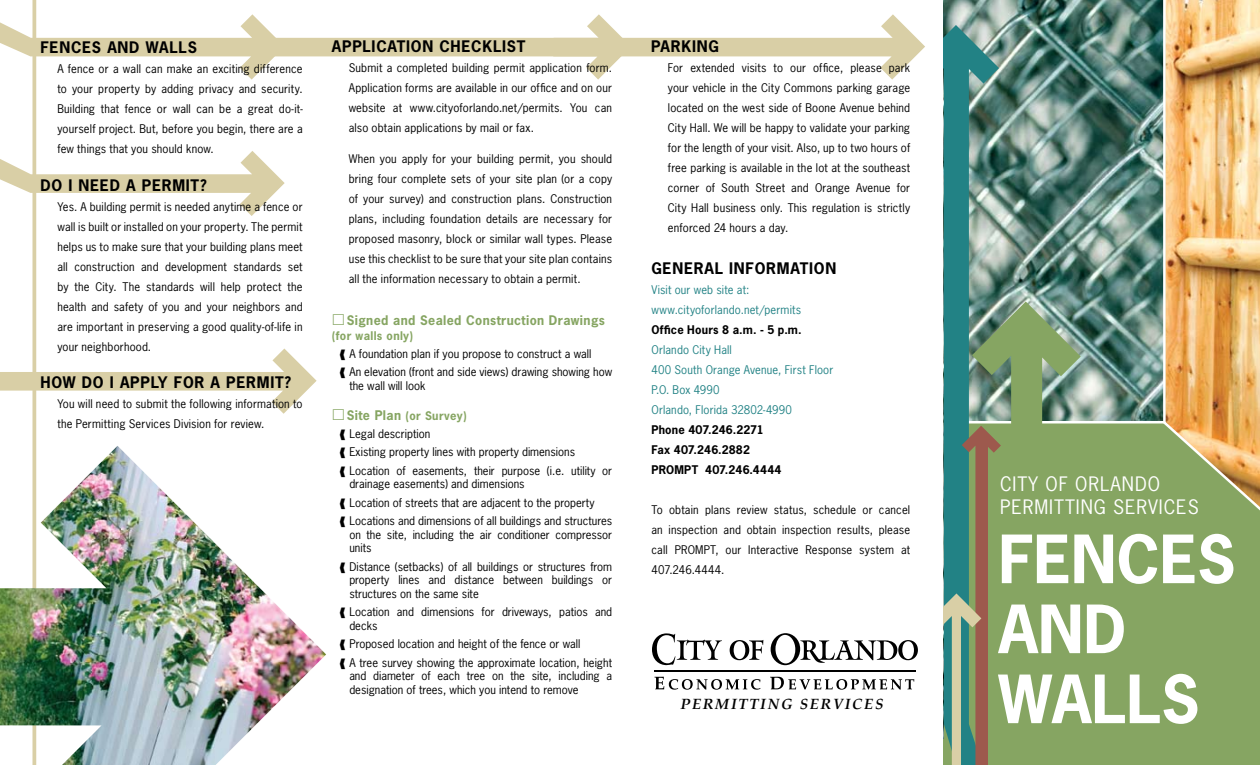
<style>
.page{position:relative;width:1260px;height:765px;background:#fff}
.page>*{position:absolute;margin:0;border:0;box-sizing:border-box;transform-origin:0 0}
.t1{font:700 62.5px/70px "News Gothic Std";color:#fff}
.t2{font:18.75px/22.5px "News Gothic Std";letter-spacing:.05em;color:#fff}
.t3{font:700 15px "News Gothic Std";letter-spacing:.05em;color:#000}
.t4{font:italic 700 14.75px "Palatino Linotype";letter-spacing:.12em;color:#000}
.t5{font:700 12.5px "News Gothic Std";letter-spacing:.03em;color:#86a562}
.t6{font:11.25px/20px "News Gothic Std";color:#000}
.t7{font:11.25px/20px "News Gothic Std";letter-spacing:.015em;color:#228285}
.t8{font:700 11.25px/20px "News Gothic Std";letter-spacing:.015em;color:#000}
.t9{font:700 11.25px "News Gothic Std";letter-spacing:.03em;color:#86a562}
.s1{font-weight:700;font-size:12.5px;color:#86a562}
.s2{font-weight:700;color:#86a562}
</style>
<div class="page">
<svg style="left:32px;top:0;width:4px;height:446px"></svg>
<img style="left:944px;top:0;width:218px;height:421px">
<div style="left:944px;top:422px;width:316px;height:343px;background:#86a562"></div>
<hr style="left:953px;top:421px;width:211px;height:2px;background:#fff">
<svg style="left:0;top:151px;width:285px;height:65px"></svg>
<svg style="left:0;top:349px;width:317px;height:65px"></svg>
<svg style="left:999px;top:302px;width:82px;height:122px;background:#83a179"></svg>
<svg style="left:943px;top:25px;width:56px;height:401px;background:#548f8a"></svg>
<svg style="left:943px;top:426px;width:58px;height:339px"></svg>
<img style="left:1162px;top:0;width:98px;height:511px">
<img style="left:0;top:446px;width:326px;height:319px">
<svg style="left:0;top:14px;width:925px;height:66px"></svg>
<svg style="left:652px;top:633px;width:70px;height:32px"></svg>
<svg style="left:730px;top:640px;width:33px;height:20px"></svg>
<svg style="left:771px;top:633px;width:147px;height:32px"></svg>
<hr style="left:654px;top:670px;width:261px;height:1px;background:#000">
<svg style="left:655px;top:677px;width:106px;height:13px"></svg>
<svg style="left:770px;top:677px;width:144px;height:13px"></svg>
<h3 class="t3" style="left:41px;top:38px;width:158px">FENCES AND WALLS</h3>
<p class="t6" style="left:57px;top:59px;width:247px;text-align:justify">A fence or a wall can make an exciting difference to your property by adding privacy and security.<br>Building that fence or wall can be a great do-it&shy;yourself project. But, before you begin, there are a few things that you should know.</p>
<h3 class="t3" style="left:41px;top:175px;width:168px">DO I NEED A PERMIT?</h3>
<p class="t6" style="left:57px;top:197px;width:247px;text-align:justify">Yes. A building permit is needed anytime a fence or wall is built or installed on your property. The permit helps us to make sure that your building plans meet all construction and development standards set by the City. The standards will help protect the health and safety of you and your neighbors and are important in preserving a good quality-of-life in your neighborhood.</p>
<h3 class="t3" style="left:41px;top:373px;width:252px">HOW DO I APPLY FOR A PERMIT?</h3>
<p class="t6" style="left:57px;top:394px;width:247px">You will need to submit the following information to the Permitting Services Division for review.</p>
<h3 class="t3" style="left:332px;top:37px;width:195px">APPLICATION CHECKLIST</h3>
<p class="t6" style="left:349px;top:58px;width:265px;text-align:justify">Submit a completed building permit application form.<br>Application forms are available in our office and on our website at www.cityoforlando.net/permits. You can also obtain applications by mail or fax.</p>
<p class="t6" style="left:349px;top:149px;width:265px;text-align:justify">When you apply for your building permit, you should bring four complete sets of your site plan (or a copy of your survey) and construction plans. Construction plans, including foundation details are necessary for proposed masonry, block or similar wall types. Please use this checklist to be sure that your site plan contains all the information necessary to obtain a permit.</p>
<p class="t5" style="left:347px;top:312px;width:260px">Signed and Sealed Construction Drawings</p>
<p class="t9" style="left:332px;top:328px;width:83px">(for walls only)</p>
<p class="t6" style="left:349px;top:344px;width:264px;line-height:18.2px">A foundation plan if you propose to construct a wall<br>An elevation (front and side views) drawing showing how</p>
<p class="t6" style="left:349px;top:376px;width:77px">the wall will look</p>
<p class="t6" style="left:347px;top:406px;width:267px;line-height:18.2px"><span class="s1">Site Plan</span> <span class="s2">(or Survey)<br></span>Legal description<br>Existing property lines with property dimensions Location of easements, their purpose (i.e. utility or</p>
<p class="t6" style="left:349px;top:475px;width:264px;line-height:18.2px">drainage easements) and dimensions<br>Location of streets that are adjacent to the property<br>Locations and dimensions of all buildings and structures</p>
<p class="t6" style="left:349px;top:527px;width:264px;line-height:13.8px">on the site, including the air conditioner compressor units</p>
<p class="t6" style="left:349px;top:559px;width:264px;line-height:13.8px;text-align:justify">Distance (setbacks) of all buildings or structures from property lines and distance between buildings or structures on the same site</p>
<p class="t6" style="left:349px;top:605px;width:264px;line-height:13.8px">Location and dimensions for driveways, patios and decks</p>
<p class="t6" style="left:349px;top:635px;width:264px;line-height:18.2px">Proposed location and height of the fence or wall<br>A tree survey showing the approximate location, height</p>
<p class="t6" style="left:349px;top:669px;width:264px;line-height:13.8px">and diameter of each tree on the site, including a designation of trees, which you intend to remove</p>
<h3 class="t3" style="left:651px;top:37px;width:69px">PARKING</h3>
<p class="t6" style="left:668px;top:58px;width:244px;text-align:justify">For extended visits to our office, please park your vehicle in the City Commons parking garage located on the west side of Boone Avenue behind City Hall. We will be happy to validate your parking for the length of your visit. Also, up to two hours of free parking is available in the lot at the southeast corner of South Street and Orange Avenue for City Hall business only. This regulation is strictly enforced 24 hours a day.</p>
<h3 class="t3" style="left:651px;top:259px;width:186px">GENERAL INFORMATION</h3>
<p class="t7" style="left:651px;top:280px;width:151px">Visit our web site at: www.cityoforlando.net/permits</p>
<p class="t8" style="left:651px;top:320px;width:152px">Office Hours 8 a.m. - 5 p.m.</p>
<p class="t7" style="left:651px;top:340px;width:183px">Orlando City Hall<br>400 South Orange Avenue, First Floor<br>P.O. Box 4990<br>Orlando, Florida 32802-4990</p>
<p class="t8" style="left:651px;top:420px;width:132px">Phone 407.246.2271<br>Fax 407.246.2882<br>PROMPT 407.246.4444</p>
<p class="t6" style="left:651px;top:500px;width:260px;text-align:justify">To obtain plans review status, schedule or cancel an inspection and obtain inspection results, please call PROMPT, our Interactive Response system at 407.246.4444.</p>
<h3 class="t4" style="left:680px;top:694px;width:204px">PERMITTING SERVICES</h3>
<h2 class="t2" style="left:1000px;top:473px;width:200px">CITY OF ORLANDO<br>PERMITTING SERVICES</h2>
<h1 class="t1" style="left:998px;top:523px;width:239px">FENCES<br>AND<br>WALLS</h1>
</div>
